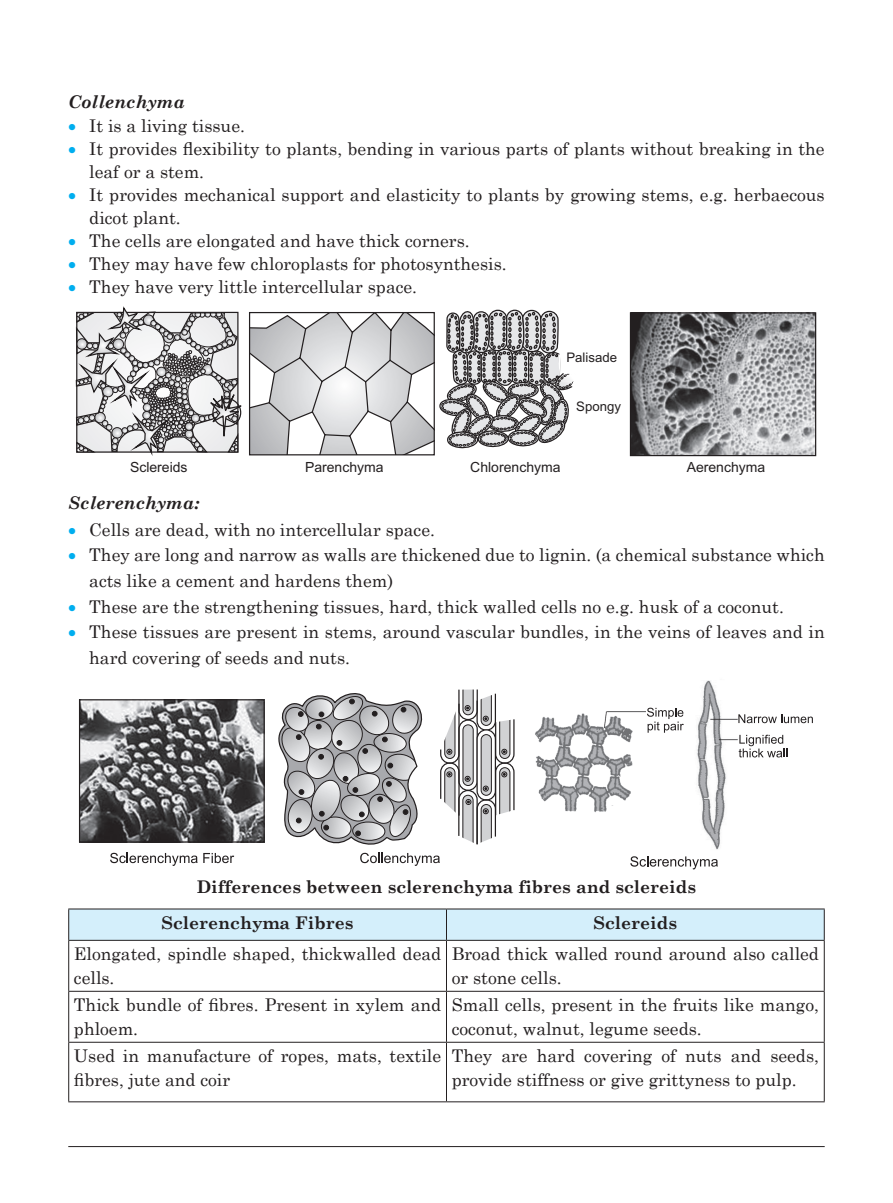
<style>
.page{position:relative;width:893px;height:1203px;background:#fff}
.page>*{position:absolute;margin:0;border:0;box-sizing:border-box;transform-origin:0 0}
.t1{font:17.5px/24px "Century Schoolbook";color:#231f20}
.t2{font:700 17.5px/36.2px "Century Schoolbook";color:#231f20}
.t3{font:italic 700 17.5px "Century Schoolbook";color:#231f20}
.t4{font:14px "Arial";color:#231f20}
.t5{font:13.12px "Arial";color:#231f20}
.s1{color:#00aeef}
</style>
<div class="page">
<hr style="left:68px;top:1145px;width:756px;height:1px;background:#231f20">
<svg style="left:75px;top:306px;width:499px;height:150px"></svg>
<img style="left:632px;top:314px;width:182px;height:140px">
<div style="left:630px;top:312px;width:186px;height:144px;border:1px solid #231f20"></div>
<img style="left:81px;top:701px;width:182px;height:139px">
<div style="left:79px;top:699px;width:186px;height:143px;border:1px solid #231f20"></div>
<svg style="left:110px;top:852px;width:124px;height:13px"></svg>
<svg style="left:278px;top:689px;width:237px;height:176px"></svg>
<img style="left:535px;top:711px;width:114px;height:102px">
<svg style="left:647px;top:707px;width:36px;height:25px"></svg>
<img style="left:697px;top:680px;width:41px;height:170px">
<svg style="left:738px;top:714px;width:74px;height:9px"></svg>
<svg style="left:738px;top:734px;width:49px;height:23px"></svg>
<svg style="left:630px;top:856px;width:88px;height:13px"></svg>
<div style="left:69px;top:909px;width:754px;height:30px;background:#d4effb"></div>
<hr style="left:68px;top:908px;width:378px;height:1px;background:#231f20">
<hr style="left:68px;top:909px;width:1px;height:30px;background:#231f20">
<hr style="left:446px;top:908px;width:378px;height:1px;background:#231f20">
<hr style="left:446px;top:909px;width:1px;height:30px;background:#231f20">
<hr style="left:823px;top:909px;width:1px;height:30px;background:#231f20">
<hr style="left:68px;top:939px;width:378px;height:1px;background:#231f20">
<hr style="left:68px;top:940px;width:1px;height:50px;background:#231f20">
<hr style="left:446px;top:939px;width:378px;height:1px;background:#231f20">
<hr style="left:446px;top:940px;width:1px;height:50px;background:#231f20">
<hr style="left:823px;top:940px;width:1px;height:50px;background:#231f20">
<hr style="left:68px;top:990px;width:378px;height:1px;background:#231f20">
<hr style="left:68px;top:991px;width:1px;height:50px;background:#231f20">
<hr style="left:446px;top:990px;width:378px;height:1px;background:#231f20">
<hr style="left:446px;top:991px;width:1px;height:50px;background:#231f20">
<hr style="left:823px;top:991px;width:1px;height:50px;background:#231f20">
<hr style="left:68px;top:1041px;width:378px;height:1px;background:#231f20">
<hr style="left:68px;top:1042px;width:1px;height:59px;background:#231f20">
<hr style="left:446px;top:1041px;width:378px;height:1px;background:#231f20">
<hr style="left:446px;top:1042px;width:1px;height:59px;background:#231f20">
<hr style="left:823px;top:1042px;width:1px;height:59px;background:#231f20">
<hr style="left:68px;top:1101px;width:378px;height:1px;background:#231f20">
<hr style="left:446px;top:1101px;width:378px;height:1px;background:#231f20">
<p class="t3" style="left:68px;top:88px;width:118px">Collenchyma</p>
<p class="t1" style="left:68px;top:112px;width:178px"><span class="s1">∑</span> It is a living tissue.</p>
<p class="t1" style="left:68px;top:135px;width:757px"><span class="s1">∑</span> It provides flexibility to plants, bending in various parts of plants without breaking in the</p>
<p class="t1" style="left:89px;top:158px;width:116px">leaf or a stem.</p>
<p class="t1" style="left:68px;top:181px;width:757px"><span class="s1">∑</span> It provides mechanical support and elasticity to plants by growing stems, e.g. herbaecous</p>
<p class="t1" style="left:89px;top:204px;width:93px">dicot plant.</p>
<p class="t1" style="left:68px;top:227px;width:403px"><span class="s1">∑</span> The cells are elongated and have thick corners.</p>
<p class="t1" style="left:68px;top:250px;width:440px"><span class="s1">∑</span> They may have few chloroplasts for photosynthesis.</p>
<p class="t1" style="left:68px;top:273px;width:350px"><span class="s1">∑</span> They have very little intercellular space.</p>
<p class="t5" style="left:566px;top:352px;width:52px">Palisade</p>
<p class="t5" style="left:576px;top:401px;width:46px">Spongy</p>
<p class="t4" style="left:130px;top:462px;width:59px">Sclereids</p>
<p class="t4" style="left:305px;top:462px;width:80px">Parenchyma</p>
<p class="t4" style="left:470px;top:462px;width:92px">Chlorenchyma</p>
<p class="t4" style="left:686px;top:461px;width:80px">Aerenchyma</p>
<p class="t3" style="left:68px;top:489px;width:133px">Sclerenchyma:</p>
<p class="t1" style="left:68px;top:516px;width:368px"><span class="s1">∑</span> Cells are dead, with no intercellular space.</p>
<p class="t1" style="left:68px;top:541px;width:758px"><span class="s1">∑</span> They are long and narrow as walls are thickened due to lignin. (a chemical substance which</p>
<p class="t1" style="left:89px;top:567px;width:305px">acts like a cement and hardens them)</p>
<p class="t1" style="left:68px;top:592px;width:717px"><span class="s1">∑</span> These are the strengthening tissues, hard, thick walled cells no e.g. husk of a coconut.</p>
<p class="t1" style="left:68px;top:618px;width:758px"><span class="s1">∑</span> These tissues are present in stems, around vascular bundles, in the veins of leaves and in</p>
<p class="t1" style="left:89px;top:643px;width:262px">hard covering of seeds and nuts.</p>
<p class="t2" style="left:161px;top:867px;width:536px;text-indent:35px">Differences between sclerenchyma fibres and sclereids<br>Sclerenchyma Fibres</p>
<p class="t2" style="left:593px;top:903px;width:85px">Sclereids</p>
<p class="t1" style="left:74px;top:940px;width:369px">Elongated, spindle shaped, thickwalled dead cells.</p>
<p class="t1" style="left:451px;top:940px;width:369px">Broad thick walled round around also called or stone cells.</p>
<p class="t1" style="left:74px;top:991px;width:369px">Thick bundle of fibres. Present in xylem and phloem.</p>
<p class="t1" style="left:451px;top:991px;width:369px">Small cells, present in the fruits like mango, coconut, walnut, legume seeds.</p>
<p class="t1" style="left:74px;top:1042px;width:369px">Used in manufacture of ropes, mats, textile fibres, jute and coir</p>
<p class="t1" style="left:451px;top:1042px;width:369px">They are hard covering of nuts and seeds, provide stiffness or give grittyness to pulp.</p>
</div>
